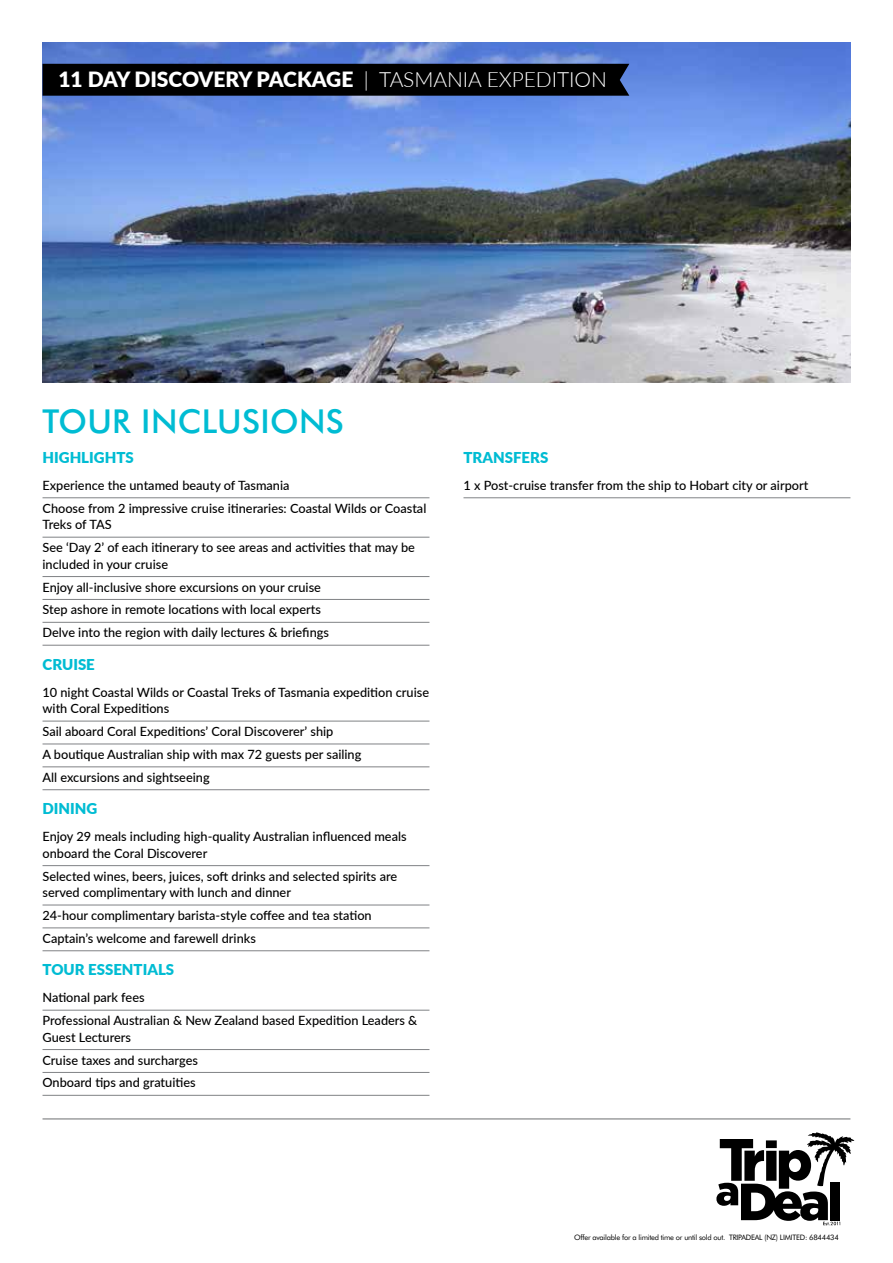
<style>
.page{position:relative;width:893px;height:1263px;background:#fff}
.page>*{position:absolute;margin:0;border:0;box-sizing:border-box;transform-origin:0 0}
.t1{font:500 33px "Futura BT";letter-spacing:.01em;color:#00bcd3}
.t2{font:900 21px "Lato";color:#fff}
.t3{font:900 15px "Lato";color:#00bcd3}
.t4{font:500 12.75px/22.8px "Lato";color:#000}
.t5{font:7.5px "Futura BT";letter-spacing:-.03em;color:#000}
.s1{font-weight:300}
</style>
<div class="page">
<svg style="left:716px;top:1132px;width:138px;height:93px"></svg>
<hr style="left:43px;top:1119px;width:807px;height:1px;background:#6d6e71">
<hr style="left:43px;top:497px;width:386px;height:1px;background:#808285">
<hr style="left:43px;top:537px;width:386px;height:1px;background:#808285">
<hr style="left:43px;top:576px;width:386px;height:1px;background:#808285">
<hr style="left:43px;top:599px;width:386px;height:1px;background:#808285">
<hr style="left:43px;top:622px;width:386px;height:1px;background:#808285">
<hr style="left:43px;top:645px;width:386px;height:1px;background:#808285">
<hr style="left:43px;top:721px;width:386px;height:1px;background:#808285">
<hr style="left:43px;top:744px;width:386px;height:1px;background:#808285">
<hr style="left:43px;top:766px;width:386px;height:1px;background:#808285">
<hr style="left:43px;top:789px;width:386px;height:1px;background:#808285">
<hr style="left:43px;top:865px;width:386px;height:1px;background:#808285">
<hr style="left:43px;top:905px;width:386px;height:1px;background:#808285">
<hr style="left:43px;top:927px;width:386px;height:1px;background:#808285">
<hr style="left:43px;top:950px;width:386px;height:1px;background:#808285">
<hr style="left:43px;top:1010px;width:386px;height:1px;background:#808285">
<hr style="left:43px;top:1049px;width:386px;height:1px;background:#808285">
<hr style="left:43px;top:1072px;width:386px;height:1px;background:#808285">
<hr style="left:43px;top:1095px;width:386px;height:1px;background:#808285">
<hr style="left:463px;top:497px;width:387px;height:1px;background:#808285">
<img style="left:43px;top:43px;width:807px;height:340px">
<div style="left:43px;top:64px;width:586px;height:32px;background:#000"></div>
<h2 class="t2" style="left:58px;top:63px;width:550px">11 DAY DISCOVERY PACKAGE <span class="s1">| TASMANIA EXPEDITION</span></h2>
<h1 class="t1" style="left:43px;top:402px;width:303px">TOUR INCLUSIONS</h1>
<p class="t3" style="left:43px;top:446px;width:93px">HIGHLIGHTS</p>
<p class="t4" style="left:43px;top:473px;width:385px">Experience the untamed beauty of Tasmania<br>Choose from 2 impressive cruise itineraries: Coastal Wilds or Coastal</p>
<p class="t4" style="left:43px;top:513px;width:374px">Treks of TAS<br>See ‘Day 2’ of each itinerary to see areas and activities that may be</p>
<p class="t4" style="left:43px;top:552px;width:288px">included in your cruise<br>Enjoy all-inclusive shore excursions on your cruise Step ashore in remote locations with local experts Delve into the region with daily lectures &amp; briefings</p>
<p class="t3" style="left:43px;top:653px;width:54px">CRUISE</p>
<p class="t4" style="left:43px;top:683px;width:388px;line-height:16.5px">10 night Coastal Wilds or Coastal Treks of Tasmania expedition cruise with Coral Expeditions</p>
<p class="t4" style="left:43px;top:719px;width:320px">Sail aboard Coral Expeditions’ Coral Discoverer’ ship<br>A boutique Australian ship with max 72 guests per sailing<br>All excursions and sightseeing</p>
<p class="t3" style="left:43px;top:797px;width:56px">DINING</p>
<p class="t4" style="left:43px;top:828px;width:366px;line-height:16.5px">Enjoy 29 meals including high-quality Australian influenced meals onboard the Coral Discoverer</p>
<p class="t4" style="left:43px;top:867px;width:356px;line-height:16.5px">Selected wines, beers, juices, soft drinks and selected spirits are served complimentary with lunch and dinner</p>
<p class="t4" style="left:43px;top:903px;width:331px">24-hour complimentary barista-style coffee and tea station<br>Captain’s welcome and farewell drinks</p>
<p class="t3" style="left:43px;top:958px;width:133px">TOUR ESSENTIALS</p>
<p class="t4" style="left:43px;top:986px;width:376px">National park fees<br>Professional Australian &amp; New Zealand based Expedition Leaders &amp;</p>
<p class="t4" style="left:43px;top:1025px;width:157px">Guest Lecturers<br>Cruise taxes and surcharges<br>Onboard tips and gratuities</p>
<p class="t3" style="left:463px;top:446px;width:86px">TRANSFERS</p>
<p class="t4" style="left:463px;top:473px;width:346px">1 x Post-cruise transfer from the ship to Hobart city or airport</p>
<p class="t5" style="left:574px;top:1232px;width:266px">Offer available for a limited time or until sold out. TRIPADEAL (NZ) LIMITED: 6844434</p>
</div>
